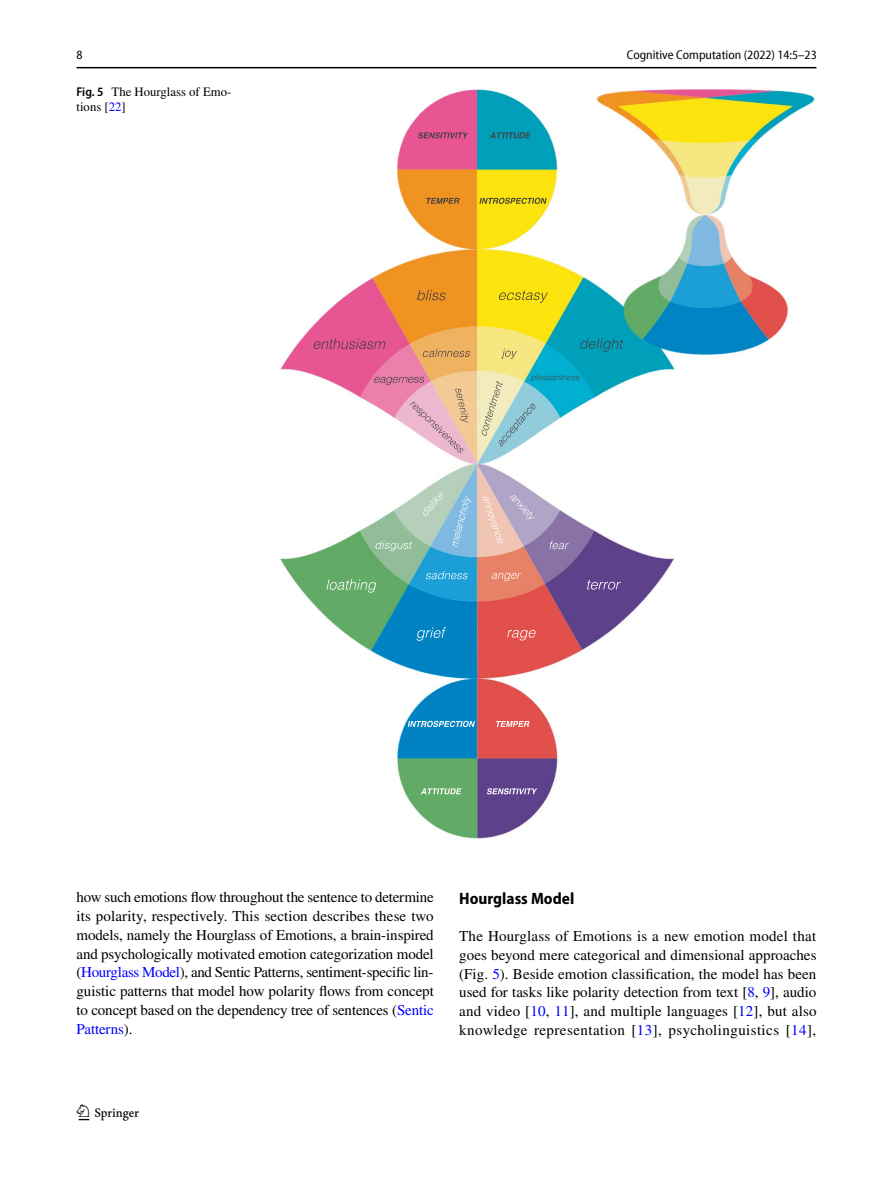
<style>
.page{position:relative;width:893px;height:1187px;background:#fff}
.page>*{position:absolute;margin:0;border:0;box-sizing:border-box;transform-origin:0 0}
.t1{font:22.5px "Springnew Regular 2";color:#000}
.t2{font:700 semi-condensed 16.5px "Myriad Pro";color:#000}
.t3{font:15px/18.8px "STIX";letter-spacing:.005em;color:#000;text-align:justify}
.t4{font:semi-condensed 12.75px "Myriad Pro Unic";color:#000}
.t5{font:12.75px/15px "STIX";color:#000}
.s1{font-family:"Myriad Pro";font-weight:600;font-stretch:semi-condensed}
.s2{color:#00f}
</style>
<div class="page">
<hr style="left:77px;top:67px;width:739px;height:1px;background:#000">
<img style="left:280px;top:89px;width:535px;height:750px">
<svg style="left:479px;top:198px;width:68px;height:6px"></svg>
<svg style="left:490px;top:132px;width:40px;height:6px"></svg>
<svg style="left:418px;top:132px;width:50px;height:6px"></svg>
<svg style="left:426px;top:198px;width:34px;height:6px"></svg>
<svg style="left:487px;top:788px;width:50px;height:6px"></svg>
<svg style="left:496px;top:721px;width:33px;height:5px"></svg>
<svg style="left:408px;top:720px;width:67px;height:7px"></svg>
<svg style="left:421px;top:788px;width:40px;height:6px"></svg>
<svg style="left:499px;top:290px;width:49px;height:13px"></svg>
<svg style="left:501px;top:348px;width:16px;height:11px"></svg>
<svg style="left:580px;top:338px;width:43px;height:13px"></svg>
<svg style="left:482px;top:374px;width:97px;height:72px"></svg>
<svg style="left:417px;top:290px;width:29px;height:10px"></svg>
<svg style="left:423px;top:349px;width:47px;height:8px"></svg>
<svg style="left:314px;top:338px;width:71px;height:11px"></svg>
<svg style="left:374px;top:377px;width:94px;height:75px"></svg>
<svg style="left:587px;top:580px;width:34px;height:9px"></svg>
<svg style="left:550px;top:541px;width:19px;height:8px"></svg>
<svg style="left:510px;top:495px;width:25px;height:24px"></svg>
<svg style="left:507px;top:630px;width:29px;height:10px"></svg>
<svg style="left:492px;top:573px;width:29px;height:8px"></svg>
<svg style="left:483px;top:496px;width:20px;height:47px"></svg>
<svg style="left:452px;top:495px;width:19px;height:52px"></svg>
<svg style="left:426px;top:571px;width:42px;height:8px"></svg>
<svg style="left:417px;top:627px;width:29px;height:13px"></svg>
<svg style="left:423px;top:492px;width:20px;height:24px"></svg>
<svg style="left:375px;top:540px;width:37px;height:11px"></svg>
<svg style="left:326px;top:579px;width:50px;height:13px"></svg>
<p class="t4" style="left:76px;top:50px;width:8px">8</p>
<p class="t4" style="left:627px;top:50px;width:192px">Cognitive Computation (2022) 14:5–23</p>
<p class="t5" style="left:77px;top:85px;width:156px"><span class="s1">Fig. 5</span> The Hourglass of Emo&shy;tions [<span class="s2">22</span>]</p>
<p class="t3" style="left:77px;top:888px;width:359px">how such emotions flow throughout the sentence to determine its polarity, respectively. This section describes these two models, namely the Hourglass of Emotions, a brain-inspired and psychologically motivated emotion categorization model (<span class="s2">Hourglass Model</span>), and Sentic Patterns, sentiment-specific lin&shy;guistic patterns that model how polarity flows from concept to concept based on the dependency tree of sentences (<span class="s2">Sentic Patterns</span>).</p>
<p class="t2" style="left:459px;top:888px;width:117px">Hourglass Model</p>
<p class="t3" style="left:459px;top:927px;width:359px">The Hourglass of Emotions is a new emotion model that goes beyond mere categorical and dimensional approaches (Fig. <span class="s2">5</span>). Beside emotion classification, the model has been used for tasks like polarity detection from text [<span class="s2">8</span>, <span class="s2">9</span>], audio and video [<span class="s2">10</span>, <span class="s2">11</span>], and multiple languages [<span class="s2">12</span>], but also knowledge representation [<span class="s2">13</span>], psycholinguistics [<span class="s2">14</span>],</p>
<h1 class="t1" style="left:79px;top:1104px;width:62px">1 3</h1>
</div>
